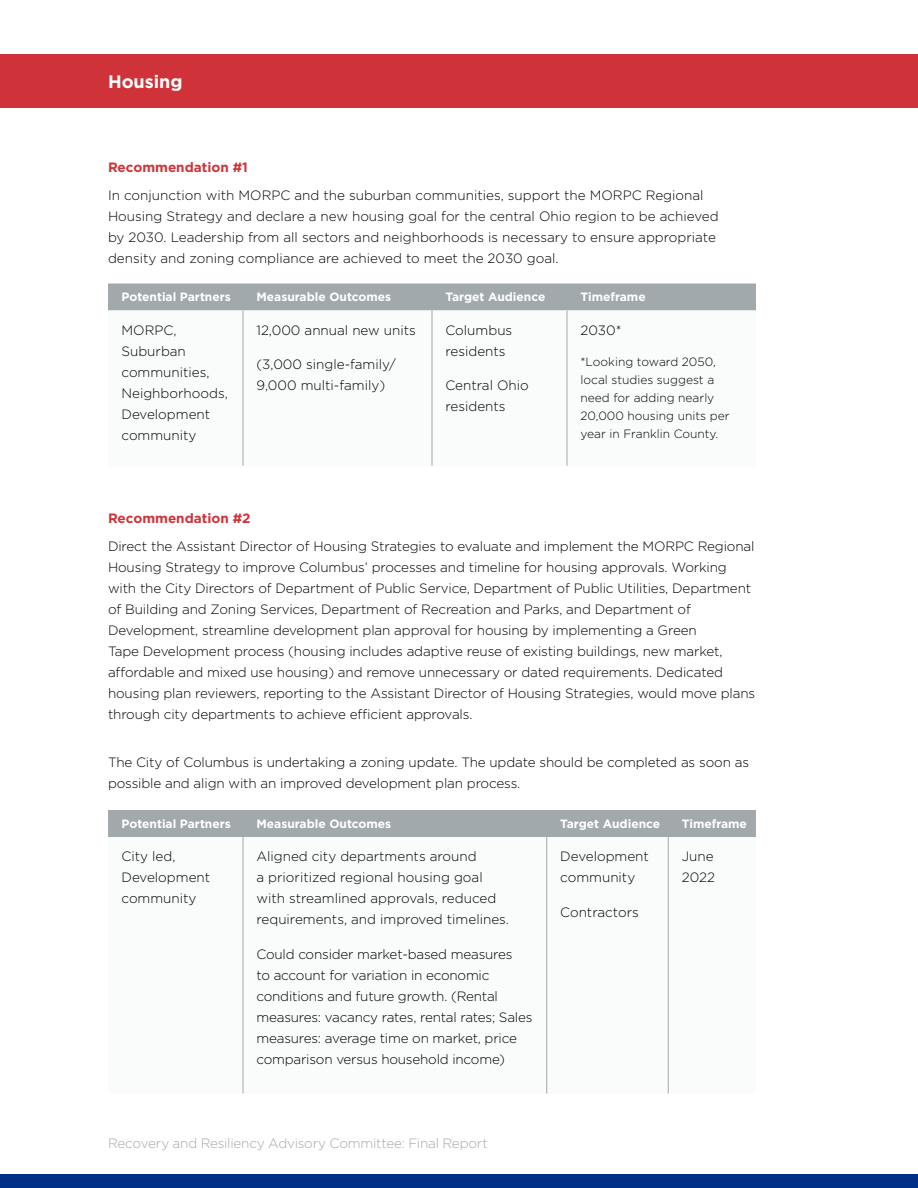
<style>
.page{position:relative;width:918px;height:1188px;background:#fff}
.page>*{position:absolute;margin:0;border:0;box-sizing:border-box;transform-origin:0 0}
.t1{font:700 18px "Gotham";color:#fff}
.t2{font:300 13.5px/21px "Gotham";letter-spacing:-.01em;color:#000}
.t3{font:300 13.5px "Gotham";letter-spacing:-.015em;color:#a2a9ad}
.t4{font:700 13.5px "Gotham";color:#cf3339}
.t5{font:700 12px "Gotham";color:#fff}
.t6{font:300 12px/18px "Gotham";color:#000}
</style>
<div class="page">
<div style="left:0;top:1174px;width:918px;height:14px;background:#002f87"></div>
<div style="left:108px;top:284px;width:648px;height:26px;background:#a2a9ad"></div>
<svg style="left:108px;top:310px;width:648px;height:156px"></svg>
<hr style="left:243px;top:310px;width:1px;height:156px;background:#a2a9ad">
<hr style="left:432px;top:310px;width:1px;height:156px;background:#a2a9ad">
<hr style="left:567px;top:310px;width:1px;height:156px;background:#a2a9ad">
<div style="left:108px;top:810px;width:648px;height:27px;background:#a2a9ad"></div>
<svg style="left:242px;top:837px;width:426px;height:257px"></svg>
<hr style="left:243px;top:837px;width:1px;height:257px;background:#a2a9ad">
<hr style="left:546px;top:837px;width:1px;height:257px;background:#a2a9ad">
<hr style="left:668px;top:837px;width:1px;height:257px;background:#a2a9ad">
<div style="left:0;top:54px;width:918px;height:54px;background:#cf3339"></div>
<h1 class="t1" style="left:108px;top:71px;width:76px">Housing</h1>
<p class="t4" style="left:108px;top:159px;width:141px">Recommendation #1</p>
<p class="t2" style="left:108px;top:184px;width:612px">In conjunction with MORPC and the suburban communities, support the MORPC Regional Housing Strategy and declare a new housing goal for the central Ohio region to be achieved by 2030. Leadership from all sectors and neighborhoods is necessary to ensure appropriate density and zoning compliance are achieved to meet the 2030 goal.</p>
<p class="t5" style="left:122px;top:290px;width:111px">Potential Partners</p>
<p class="t5" style="left:256px;top:290px;width:136px">Measurable Outcomes</p>
<p class="t5" style="left:446px;top:290px;width:101px">Target Audience</p>
<p class="t5" style="left:580px;top:290px;width:67px">Timeframe</p>
<p class="t2" style="left:122px;top:319px;width:108px">MORPC,<br>Suburban communities,<br>Neighborhoods,<br>Development community</p>
<p class="t2" style="left:256px;top:319px;width:161px">12,000 annual new units</p>
<p class="t2" style="left:446px;top:319px;width:68px">Columbus residents</p>
<p class="t2" style="left:446px;top:375px;width:85px">Central Ohio residents</p>
<p class="t2" style="left:580px;top:319px;width:43px">2030*</p>
<p class="t6" style="left:580px;top:353px;width:151px">*Looking toward 2050, local studies suggest a need for adding nearly<br>20,000 housing units per year in Franklin County.</p>
<p class="t2" style="left:256px;top:354px;width:141px">(3,000 single-family/<br>9,000 multi-family)</p>
<p class="t4" style="left:108px;top:510px;width:144px">Recommendation #2</p>
<p class="t2" style="left:108px;top:535px;width:649px">Direct the Assistant Director of Housing Strategies to evaluate and implement the MORPC Regional Housing Strategy to improve Columbus’ processes and timeline for housing approvals. Working with the City Directors of Department of Public Service, Department of Public Utilities, Department of Building and Zoning Services, Department of Recreation and Parks, and Department of Development, streamline development plan approval for housing by implementing a Green<br>Tape Development process (housing includes adaptive reuse of existing buildings, new market, affordable and mixed use housing) and remove unnecessary or dated requirements. Dedicated housing plan reviewers, reporting to the Assistant Director of Housing Strategies, would move plans through city departments to achieve efficient approvals.</p>
<p class="t2" style="left:108px;top:751px;width:643px">The City of Columbus is undertaking a zoning update. The update should be completed as soon as possible and align with an improved development plan process.</p>
<p class="t5" style="left:122px;top:817px;width:111px">Potential Partners</p>
<p class="t5" style="left:256px;top:817px;width:136px">Measurable Outcomes</p>
<p class="t5" style="left:560px;top:817px;width:101px">Target Audience</p>
<p class="t5" style="left:682px;top:817px;width:67px">Timeframe</p>
<p class="t2" style="left:122px;top:846px;width:90px">City led,<br>Development community</p>
<p class="t2" style="left:256px;top:846px;width:254px">Aligned city departments around<br>a prioritized regional housing goal with streamlined approvals, reduced requirements, and improved timelines.</p>
<p class="t2" style="left:256px;top:943px;width:277px">Could consider market-based measures<br>to account for variation in economic conditions and future growth. (Rental measures: vacancy rates, rental rates; Sales measures: average time on market, price comparison versus household income)</p>
<p class="t2" style="left:560px;top:846px;width:90px">Development community</p>
<p class="t2" style="left:560px;top:901px;width:80px">Contractors</p>
<p class="t2" style="left:682px;top:846px;width:35px">June<br>2022</p>
<p class="t3" style="left:108px;top:1134px;width:381px">Recovery and Resiliency Advisory Committee: Final Report</p>
</div>
